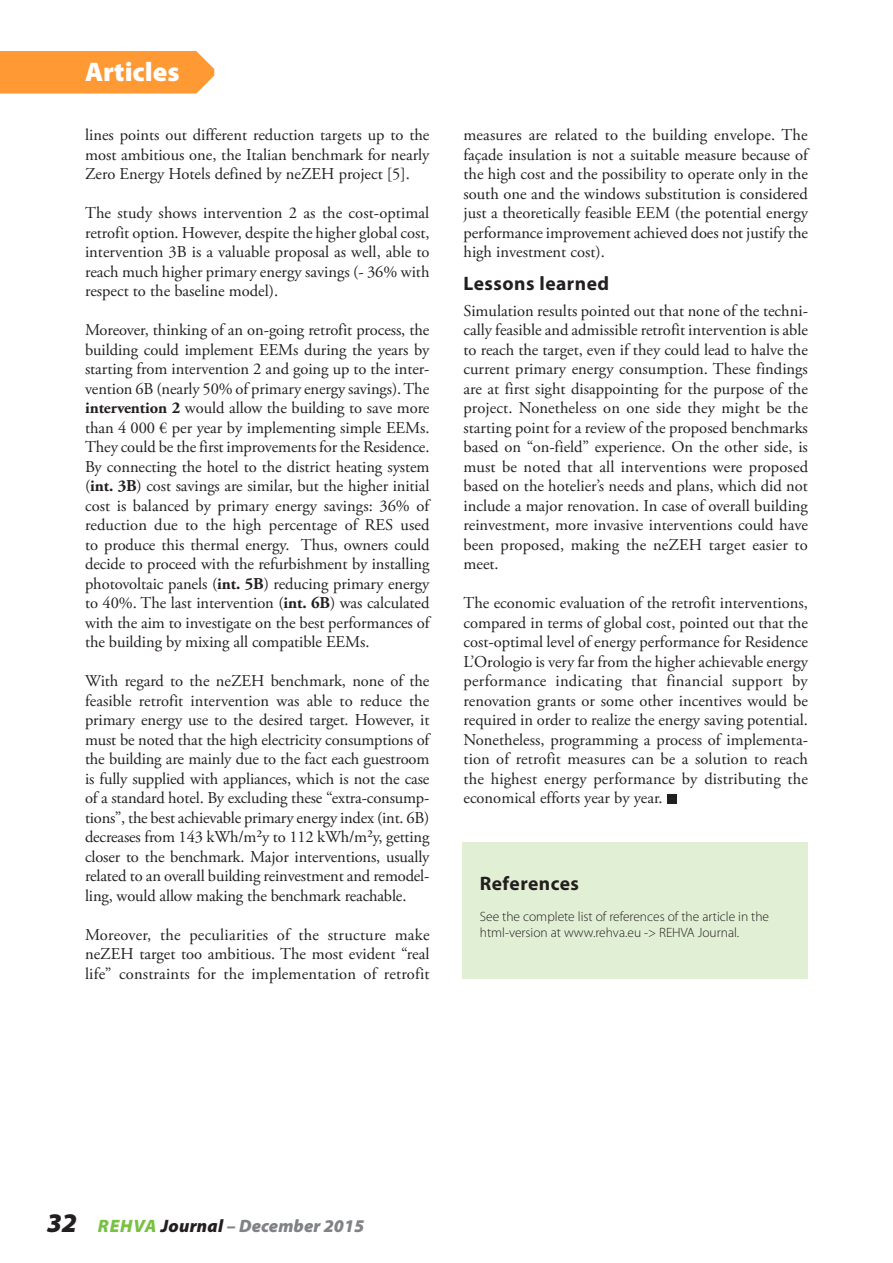
<style>
.page{position:relative;width:893px;height:1263px;background:#fff}
.page>*{position:absolute;margin:0;border:0;box-sizing:border-box;transform-origin:0 0}
.t1{font:900 27px "Myriad Pro";color:#fff}
.Heading_2{font:700 19.5px "Myriad Pro";letter-spacing:.025em;color:#231f20}
.t2{font:italic 900 18px "Myriad Pro";letter-spacing:.005em;color:#808285}
.t3{font:16.5px/19.5px "Adobe Garamond Pro";color:#231f20;text-align:justify}
.List{font:300 13.5px/16.2px "Myriad Pro";color:#231f20}
.s1{font-weight:700}
.s2{font-size:27px;color:#231f20}
.s3{color:#79c142}
.s4{color:#231f20}
</style>
<div class="page">
<div style="left:667px;top:794px;width:9px;height:9px;background:#231f20"></div>
<div style="left:463px;top:842px;width:345px;height:137px;background:#e1efd4"></div>
<div style="left:0;top:51px;width:214px;height:43px;background:#f93"></div>
<h1 class="t1" style="left:85px;top:54px;width:96px">Articles</h1>
<p class="t3" style="left:85px;top:126px;width:346px">lines points out different reduction targets up to the most ambitious one, the Italian benchmark for nearly Zero Energy Hotels defined by neZEH project [5].</p>
<p class="t3" style="left:85px;top:204px;width:346px">The study shows intervention 2 as the cost-optimal retrofit option. However, despite the higher global cost, intervention 3B is a valuable proposal as well, able to reach much higher primary energy savings (- 36% with respect to the baseline model).</p>
<p class="t3" style="left:85px;top:321px;width:346px">Moreover, thinking of an on-going retrofit process, the building could implement EEMs during the years by starting from intervention 2 and going up to the inter&shy;vention 6B (nearly 50% of primary energy savings). The <span class="s1">intervention 2</span> would allow the building to save more than 4 000 € per year by implementing simple EEMs.<br>They could be the first improvements for the Residence.<br>By connecting the hotel to the district heating system (<span class="s1">int. 3B</span>) cost savings are similar, but the higher initial cost is balanced by primary energy savings: 36% of reduction due to the high percentage of RES used to produce this thermal energy. Thus, owners could decide to proceed with the refurbishment by installing photovoltaic panels (<span class="s1">int. 5B</span>) reducing primary energy to 40%. The last intervention (<span class="s1">int. 6B</span>) was calculated with the aim to investigate on the best performances of the building by mixing all compatible EEMs.</p>
<p class="t3" style="left:85px;top:672px;width:346px">With regard to the neZEH benchmark, none of the feasible retrofit intervention was able to reduce the primary energy use to the desired target. However, it must be noted that the high electricity consumptions of the building are mainly due to the fact each guestroom is fully supplied with appliances, which is not the case of a standard hotel. By excluding these “extra-consump&shy;tions”, the best achievable primary energy index (int. 6B) decreases from 143 kWh/m²y to 112 kWh/m²y, getting closer to the benchmark. Major interventions, usually related to an overall building reinvestment and remodel&shy;ling, would allow making the benchmark reachable.</p>
<p class="t3" style="left:85px;top:925px;width:346px">Moreover, the peculiarities of the structure make neZEH target too ambitious. The most evident “real life” constraints for the implementation of retrofit</p>
<p class="t3" style="left:463px;top:126px;width:346px">measures are related to the building envelope. The façade insulation is not a suitable measure because of the high cost and the possibility to operate only in the south one and the windows substitution is considered just a theoretically feasible EEM (the potential energy performance improvement achieved does not justify the high investment cost).</p>
<p class="Heading_2" style="left:463px;top:271px;width:147px">Lessons learned</p>
<p class="t3" style="left:463px;top:301px;width:346px">Simulation results pointed out that none of the techni&shy;cally feasible and admissible retrofit intervention is able to reach the target, even if they could lead to halve the current primary energy consumption. These findings are at first sight disappointing for the purpose of the project. Nonetheless on one side they might be the starting point for a review of the proposed benchmarks based on “on-field” experience. On the other side, is must be noted that all interventions were proposed based on the hotelier’s needs and plans, which did not include a major renovation. In case of overall building reinvestment, more invasive interventions could have been proposed, making the neZEH target easier to meet.</p>
<p class="t3" style="left:463px;top:594px;width:346px">The economic evaluation of the retrofit interventions, compared in terms of global cost, pointed out that the cost-optimal level of energy performance for Residence L’Orologio is very far from the higher achievable energy performance indicating that financial support by renovation grants or some other incentives would be required in order to realize the energy saving potential.<br>Nonetheless, programming a process of implementa&shy;tion of retrofit measures can be a solution to reach the highest energy performance by distributing the economical efforts year by year.</p>
<p class="Heading_2" style="left:480px;top:871px;width:101px">References</p>
<p class="List" style="left:480px;top:908px;width:291px">See the complete list of references of the article in the html-version at www.rehva.eu -&gt; REHVA Journal.</p>
<p class="t2" style="left:47px;top:1214px;width:319px"><span class="s2">32</span> <span class="s3">REHVA</span> <span class="s4">Journal</span> – December 2015</p>
</div>
